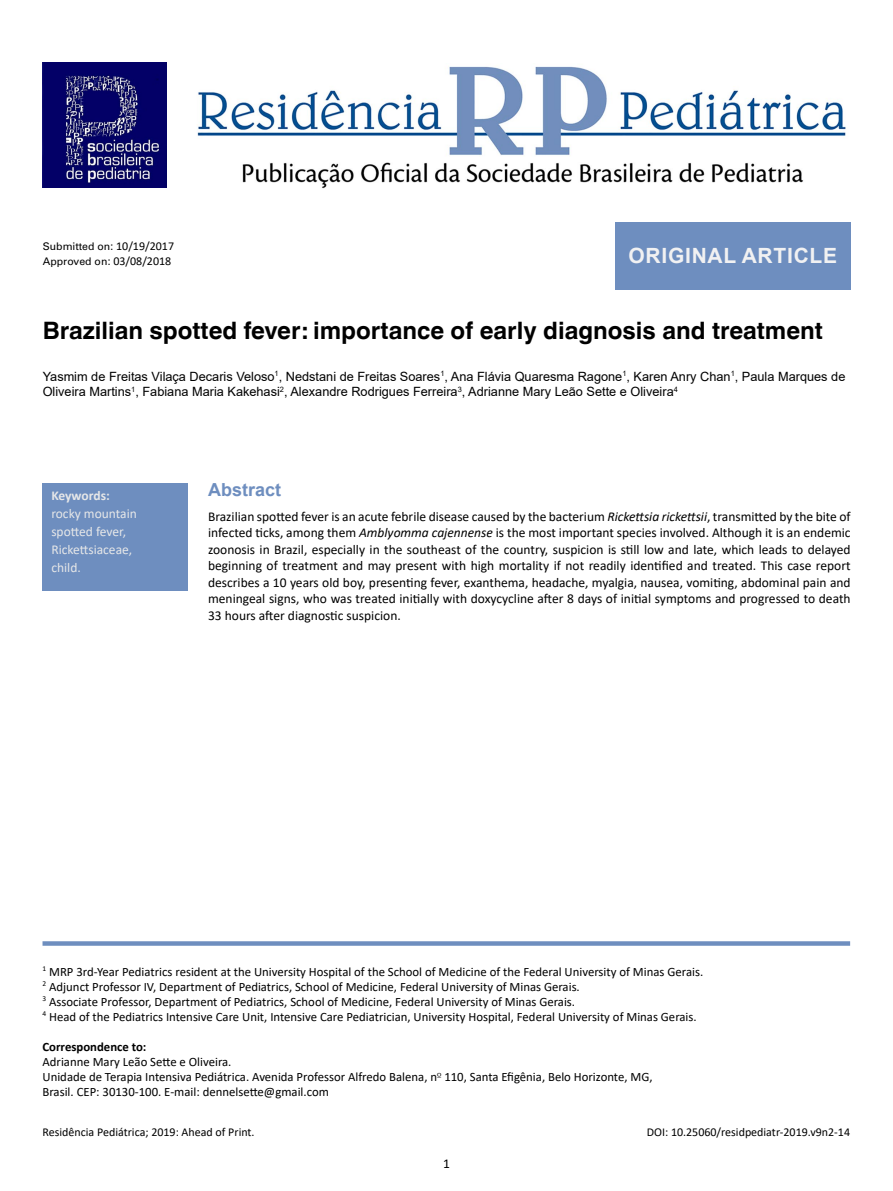
<style>
.page{position:relative;width:893px;height:1191px;background:#fff}
.page>*{position:absolute;margin:0;border:0;box-sizing:border-box;transform-origin:0 0}
.t1{font:700 24px "Helvetica World";color:#000}
.t2{font:700 21px "Arial";letter-spacing:.035em;color:#f1f1f2}
.t3{font:700 18px "Arial";color:#6e8ebf}
.t4{font:13.5px/16.5px "Calibri";color:#000;text-align:justify}
.t5{font:13.5px/18px "Calibri";color:#e6e7e8}
.t6{font:700 13.5px "Calibri";letter-spacing:-.01em;color:#e6e7e8}
.t7{font:12.75px/15px "Calibri";color:#000}
.t8{font:12.75px/15.3px "Arial";color:#000}
.t9{font:700 12.75px "Calibri";color:#000}
.t10{font:12px "Calibri";color:#000}
.t11{font:10.5px "Univers LT Std";color:#000}
.s1{font-family:"Calibri";font-size:12px}
.s2{font-family:"Univers LT Std";font-size:10.5px}
.s3{font-style:italic}
.s4{font-family:"Gatineau Plain"}
</style>
<div class="page">
<svg style="left:43px;top:941px;width:807px;height:4px;background:#7795c3"></svg>
<img style="left:197px;top:66px;width:649px;height:123px">
<img style="left:43px;top:62px;width:123px;height:126px">
<div style="left:615px;top:222px;width:235px;height:67px;background:#6e8ebf"></div>
<div style="left:43px;top:483px;width:145px;height:108px;background:#6e8ebf"></div>
<p class="t11" style="left:43px;top:240px;width:133px">Submitted on<span class="s1">: 10/19/2017</span></p>
<p class="t10" style="left:43px;top:252px;width:130px"><span class="s2">Approved on</span>: 03/08/2018</p>
<h2 class="t2" style="left:628px;top:241px;width:210px">ORIGINAL ARTICLE</h2>
<h1 class="t1" style="left:43px;top:316px;width:781px">Brazilian spotted fever: importance of early diagnosis and treatment</h1>
<p class="t8" style="left:43px;top:368px;width:804px">Yasmim de Freitas Vilaça Decaris Veloso<sup>1</sup>, Nedstani de Freitas Soares<sup>1</sup>, Ana Flávia Quaresma Ragone<sup>1</sup>, Karen Anry Chan<sup>1</sup>, Paula Marques de<br>Oliveira Martins<sup>1</sup>, Fabiana Maria Kakehasi<sup>2</sup>, Alexandre Rodrigues Ferreira<sup>3</sup>, Adrianne Mary Leão Sette e Oliveira<sup>4</sup></p>
<p class="t6" style="left:51px;top:486px;width:60px">Keywords:</p>
<p class="t5" style="left:51px;top:504px;width:87px">rocky mountain spotted fever,<br>Rickettsiaceae, child.</p>
<h3 class="t3" style="left:208px;top:477px;width:75px">Abstract</h3>
<p class="t4" style="left:208px;top:508px;width:644px">Brazilian spotted fever is an acute febrile disease caused by the bacterium <span class="s3">Rickettsia rickettsii</span>, transmitted by the bite of infected ticks, among them <span class="s3">Amblyomma cajennense</span> is the most important species involved. Although it is an endemic zoonosis in Brazil, especially in the southeast of the country, suspicion is still low and late, which leads to delayed beginning of treatment and may present with high mortality if not readily identified and treated. This case report describes a 10 years old boy, presenting fever, exanthema, headache, myalgia, nausea, vomiting, abdominal pain and meningeal signs, who was treated initially with doxycycline after 8 days of initial symptoms and progressed to death 33 hours after diagnostic suspicion.</p>
<p class="t7" style="left:43px;top:963px;width:662px"><sup>1</sup> MRP 3rd-Year Pediatrics resident at the University Hospital of the School of Medicine of the Federal University of Minas Gerais.<br><sup>2</sup> Adjunct Professor IV, Department of Pediatrics, School of Medicine, Federal University of Minas Gerais.<br><sup>3</sup> Associate Professor, Department of Pediatrics, School of Medicine, Federal University of Minas Gerais.<br><sup>4</sup> Head of the Pediatrics Intensive Care Unit, Intensive Care Pediatrician, University Hospital, Federal University of Minas Gerais.</p>
<p class="t9" style="left:43px;top:1037px;width:105px">Correspondence to:</p>
<p class="t7" style="left:43px;top:1053px;width:612px">Adrianne Mary Leão Sette e Oliveira.<br>Unidade de Terapia Intensiva Pediátrica. Avenida Professor Alfredo Balena, n<span class="s4">º</span> 110, Santa Efigênia, Belo Horizonte, MG,<br>Brasil. CEP: 30130-100. E-mail: dennelsette@gmail.com</p>
<p class="t10" style="left:43px;top:1123px;width:214px">Residência Pediátrica; 2019: Ahead of Print.</p>
<p class="t4" style="left:443px;top:1154px;width:8px">1</p>
<p class="t10" style="left:647px;top:1123px;width:205px">DOI: 10.25060/residpediatr-2019.v9n2-14</p>
</div>
